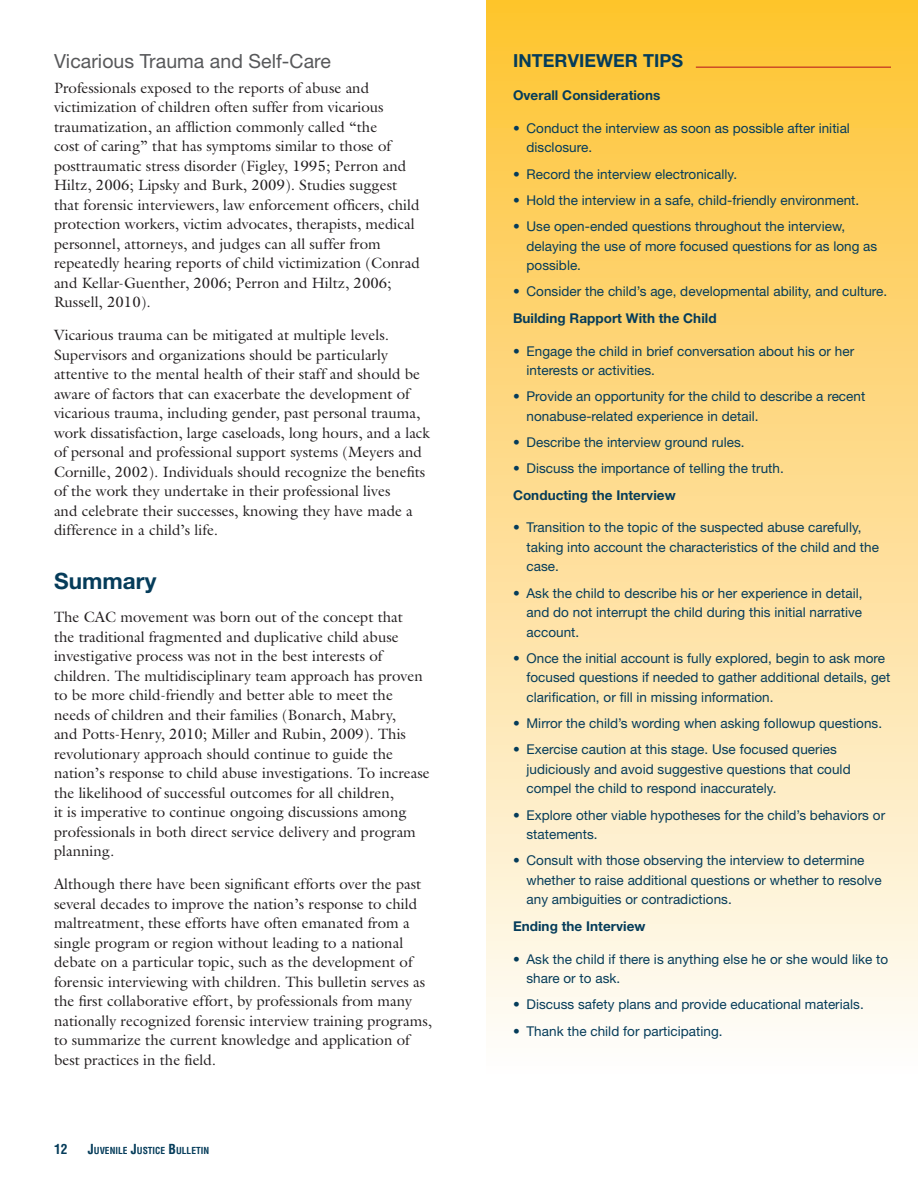
<style>
.page{position:relative;width:918px;height:1188px;background:#fff}
.page>*{position:absolute;margin:0;border:0;box-sizing:border-box;transform-origin:0 0}
.t1{font:700 22.5px "Helvetica Neue LT Std";letter-spacing:.005em;color:#053c5a}
.t2{font:19.5px "Helvetica Neue LT Std";letter-spacing:.005em;color:#57585a}
.t3{font:700 18px "Helvetica Neue LT Std";letter-spacing:.005em;color:#053c5a}
.t4{font:15px/19.5px "Galliard Std";color:#231f20}
.t5{font:13.5px/19.5px "Helvetica Neue LT Std";letter-spacing:.005em;color:#053c5a}
.t6{font:700 13.5px "Helvetica Neue LT Std";letter-spacing:.005em;color:#053c5a}
.t7{font:700 condensed 13.5px "Helvetica LT Std";color:#053c5a}
.t8{font:700 condensed 9.45px "Helvetica LT Std";color:#053c5a}
.s1{font-size:13.5px}
</style>
<div class="page">
<div style="left:486px;top:0;width:432px;height:1078px;background:linear-gradient(to bottom,#fec332,#fefdfd)"></div>
<hr style="left:696px;top:67px;width:195px;height:1px;background:#b50e1a">
<h3 class="t2" style="left:54px;top:49px;width:278px">Vicarious Trauma and Self-Care</h3>
<p class="t4" style="left:54px;top:78px;width:367px">Professionals exposed to the reports of abuse and victimization of children often suffer from vicarious traumatization, an affliction commonly called “the<br>cost of caring” that has symptoms similar to those of posttraumatic stress disorder (Figley, 1995; Perron and Hiltz, 2006; Lipsky and Burk, 2009). Studies suggest that forensic interviewers, law enforcement officers, child protection workers, victim advocates, therapists, medical personnel, attorneys, and judges can all suffer from repeatedly hearing reports of child victimization (Conrad and Kellar-Guenther, 2006; Perron and Hiltz, 2006; Russell, 2010).</p>
<p class="t4" style="left:54px;top:325px;width:378px">Vicarious trauma can be mitigated at multiple levels.<br>Supervisors and organizations should be particularly attentive to the mental health of their staff and should be aware of factors that can exacerbate the development of vicarious trauma, including gender, past personal trauma, work dissatisfaction, large caseloads, long hours, and a lack of personal and professional support systems (Meyers and Cornille, 2002). Individuals should recognize the benefits of the work they undertake in their professional lives<br>and celebrate their successes, knowing they have made a difference in a child’s life.</p>
<h3 class="t1" style="left:54px;top:567px;width:104px">Summary</h3>
<p class="t4" style="left:54px;top:607px;width:377px">The CAC movement was born out of the concept that<br>the traditional fragmented and duplicative child abuse investigative process was not in the best interests of children. The multidisciplinary team approach has proven to be more child-friendly and better able to meet the needs of children and their families (Bonarch, Mabry,<br>and Potts-Henry, 2010; Miller and Rubin, 2009). This revolutionary approach should continue to guide the nation’s response to child abuse investigations. To increase the likelihood of successful outcomes for all children,<br>it is imperative to continue ongoing discussions among professionals in both direct service delivery and program planning.</p>
<p class="t4" style="left:54px;top:874px;width:379px">Although there have been significant efforts over the past several decades to improve the nation’s response to child maltreatment, these efforts have often emanated from a single program or region without leading to a national debate on a particular topic, such as the development of forensic interviewing with children. This bulletin serves as the first collaborative effort, by professionals from many nationally recognized forensic interview training programs, to summarize the current knowledge and application of best practices in the field.</p>
<p class="t7" style="left:54px;top:1141px;width:15px">12</p>
<p class="t8" style="left:88px;top:1145px;width:123px"><span class="s1">J</span>UVENILE <span class="s1">J</span>USTICE <span class="s1">B</span>ULLETIN</p>
<p class="t3" style="left:513px;top:49px;width:172px">INTERVIEWER TIPS</p>
<p class="t6" style="left:513px;top:87px;width:149px">Overall Considerations</p>
<p class="t5" style="left:526px;top:118px;width:325px;text-indent:-14px">• Conduct the interview as soon as possible after initial disclosure.</p>
<p class="t5" style="left:513px;top:164px;width:226px">• Record the interview electronically.</p>
<p class="t5" style="left:513px;top:190px;width:348px">• Hold the interview in a safe, child-friendly environment.</p>
<p class="t5" style="left:526px;top:216px;width:352px;text-indent:-14px">• Use open-ended questions throughout the interview, delaying the use of more focused questions for as long as possible.</p>
<p class="t5" style="left:513px;top:282px;width:376px">• Consider the child’s age, developmental ability, and culture.</p>
<p class="t6" style="left:513px;top:309px;width:205px">Building Rapport With the Child</p>
<p class="t5" style="left:526px;top:341px;width:329px;text-indent:-14px">• Engage the child in brief conversation about his or her interests or activities.</p>
<p class="t5" style="left:526px;top:387px;width:340px;text-indent:-14px">• Provide an opportunity for the child to describe a recent nonabuse-related experience in detail.</p>
<p class="t5" style="left:513px;top:432px;width:233px">• Describe the interview ground rules.</p>
<p class="t5" style="left:513px;top:459px;width:272px">• Discuss the importance of telling the truth.</p>
<p class="t6" style="left:513px;top:486px;width:164px">Conducting the Interview</p>
<p class="t5" style="left:526px;top:518px;width:354px;text-indent:-14px">• Transition to the topic of the suspected abuse carefully, taking into account the characteristics of the child and the case.</p>
<p class="t5" style="left:526px;top:583px;width:338px;text-align:justify;text-indent:-14px">• Ask the child to describe his or her experience in detail, and do not interrupt the child during this initial narrative account.</p>
<p class="t5" style="left:526px;top:648px;width:366px;text-indent:-14px">• Once the initial account is fully explored, begin to ask more focused questions if needed to gather additional details, get clarification, or fill in missing information.</p>
<p class="t5" style="left:513px;top:713px;width:371px">• Mirror the child’s wording when asking followup questions.</p>
<p class="t5" style="left:526px;top:740px;width:326px;text-indent:-14px">• Exercise caution at this stage. Use focused queries judiciously and avoid suggestive questions that could compel the child to respond inaccurately.</p>
<p class="t5" style="left:526px;top:805px;width:360px;text-indent:-14px">• Explore other viable hypotheses for the child’s behaviors or statements.</p>
<p class="t5" style="left:526px;top:851px;width:357px;text-indent:-14px">• Consult with those observing the interview to determine whether to raise additional questions or whether to resolve any ambiguities or contradictions.</p>
<p class="t6" style="left:513px;top:917px;width:134px">Ending the Interview</p>
<p class="t5" style="left:526px;top:949px;width:363px;text-indent:-14px">• Ask the child if there is anything else he or she would like to share or to ask.</p>
<p class="t5" style="left:513px;top:995px;width:352px">• Discuss safety plans and provide educational materials.</p>
<p class="t5" style="left:513px;top:1021px;width:211px">• Thank the child for participating.</p>
</div>
